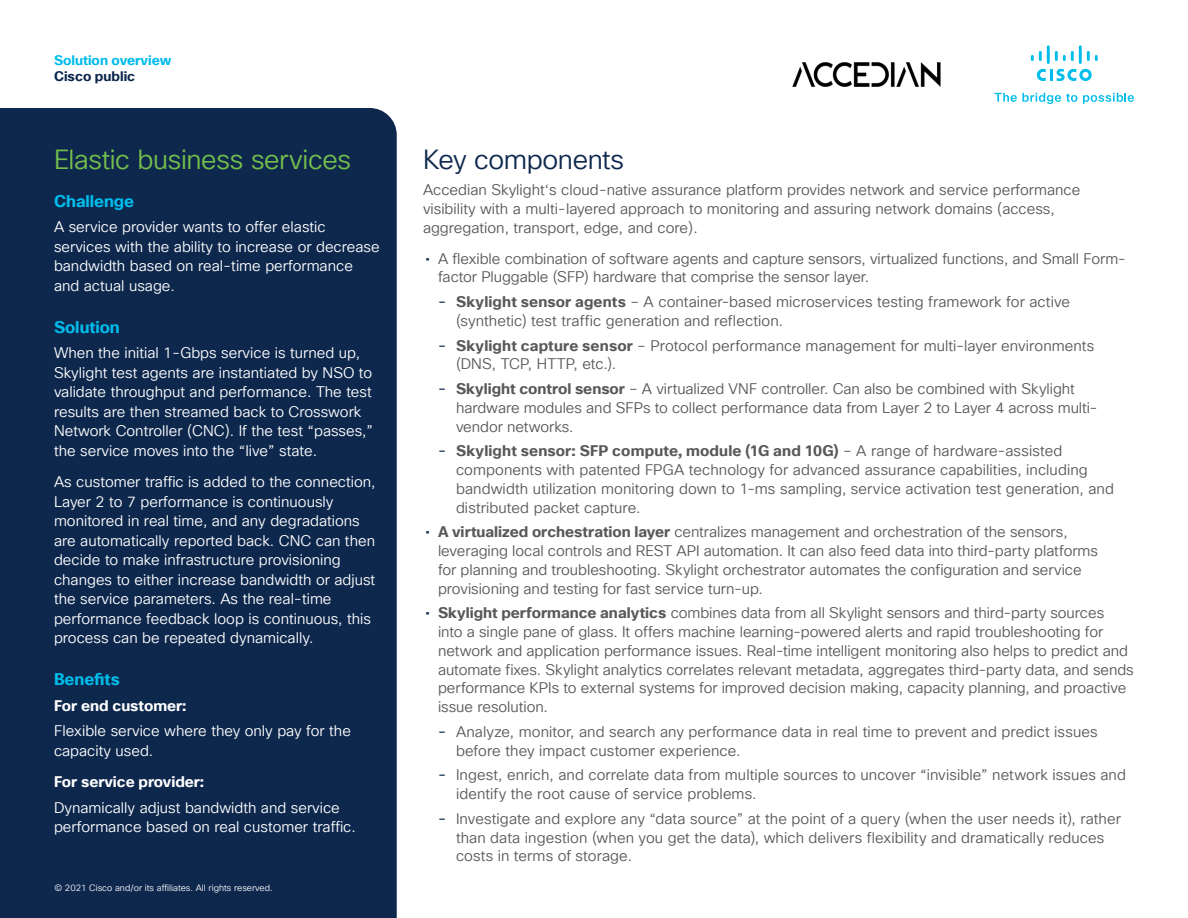
<style>
.page{position:relative;width:1188px;height:918px;background:#fff}
.page>*{position:absolute;margin:0;border:0;box-sizing:border-box;transform-origin:0 0}
.Subhead2_Green{font:27px "Cisco Sans TT Light";letter-spacing:-.015em;color:#74bf4b}
.Subhead2_midnight_bl{font:27px "Cisco Sans TT Light";letter-spacing:-.015em;color:#0d274d}
.Subhead3_Blue{font:700 16.5px "Cisco Sans TT";letter-spacing:-.005em;color:#00bceb}
.Body{font:15px/18.8px "Cisco Sans TT Light";color:#57585a}
.Body_White{font:15px/19.5px "Cisco Sans TT Light";color:#fff}
.Body_White-2{font:700 15px "Cisco Sans TT";color:#fff}
.t1{font:700 13.5px "Cisco Sans TT";color:#00bceb}
.t2{font:700 13.5px "Cisco Sans TT";color:#0d274d}
.Footer_white{font:9px "Cisco Sans TT Light";color:#fff}
.s1{font-family:"Cisco Sans TT";color:#0d274d}
.s2{font-family:"Cisco Sans TT";font-weight:700}
</style>
<div class="page">
<svg style="left:995px;top:93px;width:82px;height:11px"></svg>
<svg style="left:1083px;top:93px;width:51px;height:11px"></svg>
<svg style="left:1037px;top:69px;width:55px;height:12px"></svg>
<svg style="left:1031px;top:51px;width:11px;height:10px"></svg>
<hr style="left:1047px;top:45px;width:3px;height:19px;background:#00bdeb">
<svg style="left:1055px;top:51px;width:19px;height:10px"></svg>
<hr style="left:1079px;top:45px;width:3px;height:19px;background:#00bdeb">
<svg style="left:1087px;top:51px;width:11px;height:10px"></svg>
<img style="left:792px;top:63px;width:148px;height:24px">
<div style="left:0;top:108px;width:397px;height:810px;background:#0d274d"></div>
<p class="t1" style="left:54px;top:51px;width:119px">Solution overview</p>
<p class="t2" style="left:54px;top:67px;width:83px">Cisco public</p>
<p class="Subhead2_Green" style="left:54px;top:142px;width:299px">Elastic business services</p>
<p class="Subhead3_Blue" style="left:54px;top:190px;width:82px">Challenge</p>
<p class="Body_White" style="left:54px;top:218px;width:327px">A service provider wants to offer elastic services with the ability to increase or decrease bandwidth based on real-time performance and actual usage.</p>
<p class="Subhead3_Blue" style="left:54px;top:316px;width:67px">Solution</p>
<p class="Body_White" style="left:54px;top:344px;width:321px">When the initial 1-Gbps service is turned up, Skylight test agents are instantiated by NSO to validate throughput and performance. The test results are then streamed back to Crosswork Network Controller (CNC). If the test “passes,” the service moves into the “Iive” state.</p>
<p class="Body_White" style="left:54px;top:473px;width:323px">As customer traffic is added to the connection, Layer 2 to 7 performance is continuously monitored in real time, and any degradations are automatically reported back. CNC can then decide to make infrastructure provisioning changes to either increase bandwidth or adjust the service parameters. As the real-time performance feedback loop is continuous, this process can be repeated dynamically.</p>
<p class="Subhead3_Blue" style="left:54px;top:668px;width:67px">Benefits</p>
<p class="Body_White-2" style="left:54px;top:695px;width:134px">For end customer:</p>
<p class="Body_White" style="left:54px;top:722px;width:298px">Flexible service where they only pay for the capacity used.</p>
<p class="Body_White-2" style="left:54px;top:772px;width:152px">For service provider:</p>
<p class="Body_White" style="left:54px;top:798px;width:303px">Dynamically adjust bandwidth and service performance based on real customer traffic.</p>
<p class="Footer_white" style="left:54px;top:882px;width:220px">© 2021 Cisco and/or its affiliates. All rights reserved.</p>
<p class="Subhead2_midnight_bl" style="left:423px;top:142px;width:203px">Key components</p>
<p class="Body" style="left:423px;top:181px;width:659px">Accedian Skylight‘s cloud-native assurance platform provides network and service performance visibility with a multi-layered approach to monitoring and assuring network domains (access, aggregation, transport, edge, and core).</p>
<p class="Body" style="left:438px;top:250px;width:690px;text-indent:-13px"><span class="s1">•</span> A flexible combination of software agents and capture sensors, virtualized functions, and Small Form&shy;factor Pluggable (SFP) hardware that comprise the sensor layer.</p>
<p class="Body" style="left:456px;top:293px;width:616px;text-indent:-18px"><span class="s1">-</span> <span class="s2">Skylight sensor agents</span> – A container-based microservices testing framework for active (synthetic) test traffic generation and reflection.</p>
<p class="Body" style="left:456px;top:337px;width:640px;text-indent:-18px"><span class="s1">-</span> <span class="s2">Skylight capture sensor</span> – Protocol performance management for multi-layer environments (DNS, TCP, HTTP, etc.).</p>
<p class="Body" style="left:456px;top:380px;width:643px;text-indent:-18px"><span class="s1">-</span> <span class="s2">Skylight control sensor</span> – A virtualized VNF controller. Can also be combined with Skylight hardware modules and SFPs to collect performance data from Layer 2 to Layer 4 across multi&shy;vendor networks.</p>
<p class="Body" style="left:456px;top:442px;width:660px;text-indent:-18px"><span class="s1">-</span> <span class="s2">Skylight sensor: SFP compute, module (1G and 10G)</span> – A range of hardware-assisted components with patented FPGA technology for advanced assurance capabilities, including bandwidth utilization monitoring down to 1-ms sampling, service activation test generation, and distributed packet capture.</p>
<p class="Body" style="left:438px;top:523px;width:662px;text-indent:-13px"><span class="s1">•</span> <span class="s2">A virtualized orchestration layer</span> centralizes management and orchestration of the sensors, leveraging local controls and REST API automation. It can also feed data into third-party platforms for planning and troubleshooting. Skylight orchestrator automates the configuration and service provisioning and testing for fast service turn-up.</p>
<p class="Body" style="left:438px;top:604px;width:697px;text-indent:-13px"><span class="s1">•</span> <span class="s2">Skylight performance analytics</span> combines data from all Skylight sensors and third-party sources<br>into a single pane of glass. It offers machine learning-powered alerts and rapid troubleshooting for network and application performance issues. Real-time intelligent monitoring also helps to predict and automate fixes. Skylight analytics correlates relevant metadata, aggregates third-party data, and sends performance KPIs to external systems for improved decision making, capacity planning, and proactive issue resolution.</p>
<p class="Body" style="left:456px;top:723px;width:643px;text-indent:-18px"><span class="s1">-</span> Analyze, monitor, and search any performance data in real time to prevent and predict issues before they impact customer experience.</p>
<p class="Body" style="left:456px;top:766px;width:672px;text-indent:-18px"><span class="s1">-</span> Ingest, enrich, and correlate data from multiple sources to uncover “invisible” network issues and identify the root cause of service problems.</p>
<p class="Body" style="left:456px;top:810px;width:666px;text-indent:-18px"><span class="s1">-</span> Investigate and explore any “data source” at the point of a query (when the user needs it), rather than data ingestion (when you get the data), which delivers flexibility and dramatically reduces costs in terms of storage.</p>
</div>
